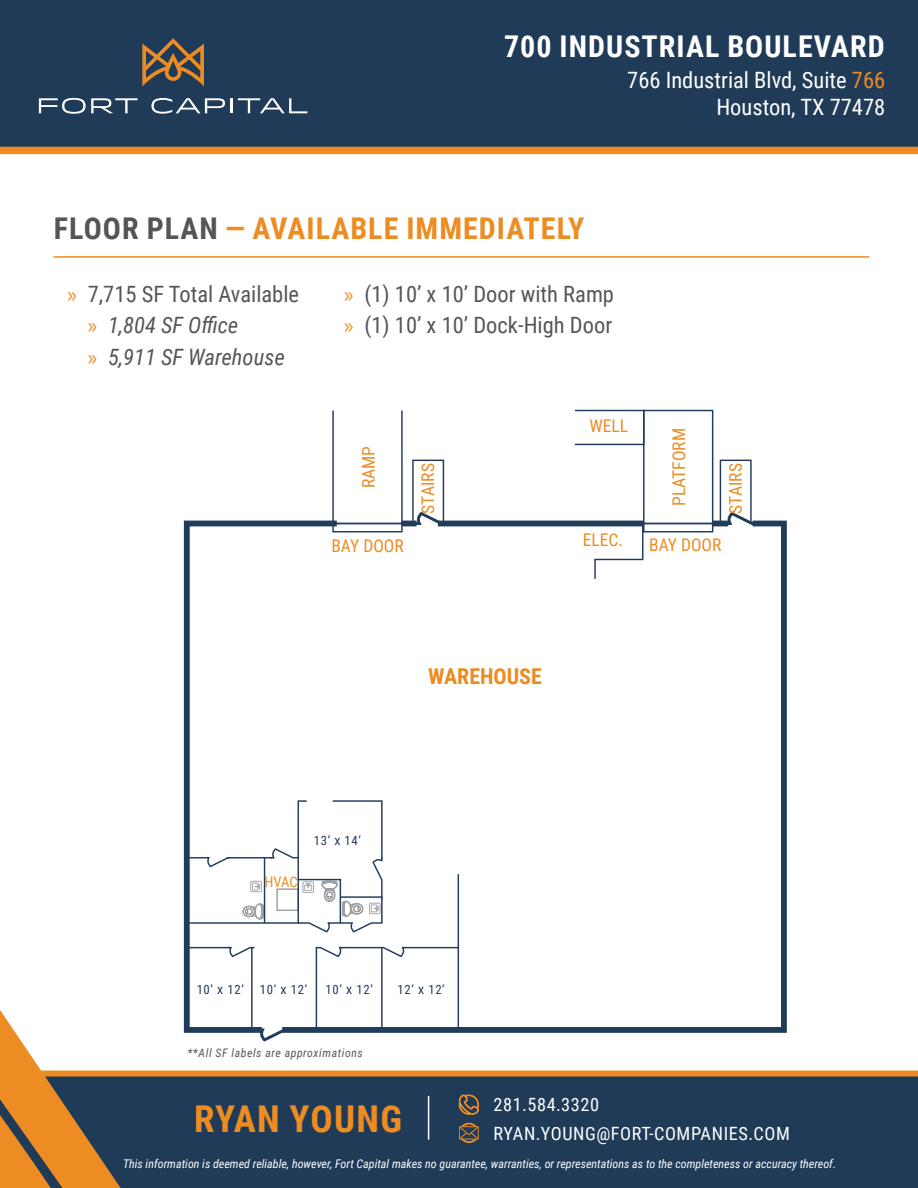
<style>
.page{position:relative;width:918px;height:1188px;background:#fff}
.page>*{position:absolute;margin:0;border:0;box-sizing:border-box;transform-origin:0 0}
.t1{font:700 37.05px "Roboto Condensed";letter-spacing:.035em;color:#ec8c22}
.t2{font:700 30px "Roboto Condensed";letter-spacing:.035em;color:#ec8c22}
.t3{font:700 30px "Roboto Condensed";letter-spacing:.035em;color:#fff}
.t4{font:22.5px "Roboto Condensed";color:#535659}
.t5{font:22.5px "Roboto Condensed";color:#fff}
.t6{font:italic 22.5px "Roboto Condensed";color:#535659}
.t7{font:700 21.9px "Roboto Condensed";color:#eb8c23}
.t8{font:18.3px "Roboto Condensed";letter-spacing:.035em;color:#fff}
.t9{font:17.55px "Roboto Condensed";color:#eb8c23}
.t10{font:14.55px "Roboto Condensed";color:#eb8c23}
.t11{font:12.75px "Roboto Condensed";letter-spacing:.05em;color:#213c5a}
.t12{font:italic 12px "Roboto Condensed";color:#fff}
.t13{font:italic 11.7px "Roboto Condensed";letter-spacing:.05em;color:#54565a}
.s1{color:#ec8c22}
.s2{color:#535659}
.s3{font-family:"Myriad Pro";color:#ec8c22}
.s4{font-family:"Myriad Pro";font-style:normal;color:#ec8c22}
</style>
<div class="page">
<svg style="left:727px;top:514px;width:17px;height:4px"></svg>
<svg style="left:417px;top:514px;width:28px;height:4px"></svg>
<svg style="left:343px;top:518px;width:444px;height:515px"></svg>
<div style="left:713px;top:521px;width:15px;height:5px;background:#213c5a"></div>
<div style="left:438px;top:521px;width:206px;height:5px;background:#213c5a"></div>
<div style="left:402px;top:521px;width:15px;height:5px;background:#213c5a"></div>
<svg style="left:183px;top:520px;width:160px;height:513px"></svg>
<div style="left:332px;top:410px;width:71px;height:114px;border:1px solid #213c5a"></div>
<div style="left:643px;top:410px;width:70px;height:114px;border:1px solid #213c5a"></div>
<div style="left:412px;top:460px;width:32px;height:64px;border:1px solid #213c5a"></div>
<div style="left:720px;top:460px;width:32px;height:64px;border:1px solid #213c5a"></div>
<div style="left:574px;top:410px;width:71px;height:35px;border:1px solid #213c5a"></div>
<div style="left:643px;top:523px;width:70px;height:9px;border:1px solid #213c5a"></div>
<div style="left:332px;top:523px;width:71px;height:9px;border:1px solid #213c5a"></div>
<svg style="left:594px;top:522px;width:50px;height:58px"></svg>
<hr style="left:187px;top:947px;width:43px;height:1px;background:#213c5a">
<hr style="left:458px;top:874px;width:1px;height:74px;background:#213c5a">
<svg style="left:227px;top:946px;width:66px;height:96px"></svg>
<svg style="left:185px;top:800px;width:198px;height:134px"></svg>
<svg style="left:315px;top:946px;width:145px;height:85px"></svg>
<div style="left:0;top:0;width:918px;height:154px;background:#1f3b58"></div>
<svg style="left:142px;top:38px;width:62px;height:48px"></svg>
<svg style="left:39px;top:98px;width:99px;height:16px"></svg>
<svg style="left:151px;top:98px;width:74px;height:16px"></svg>
<hr style="left:230px;top:98px;width:3px;height:15px;background:#fff">
<svg style="left:238px;top:98px;width:69px;height:15px"></svg>
<hr style="left:53px;top:256px;width:816px;height:2px;background:#ec8c22">
<div style="left:121px;top:1071px;width:797px;height:117px;background:#1f3b58"></div>
<svg style="left:0;top:1010px;width:121px;height:178px"></svg>
<svg style="left:459px;top:1094px;width:21px;height:21px"></svg>
<svg style="left:459px;top:1123px;width:20px;height:20px"></svg>
<hr style="left:428px;top:1096px;width:1px;height:44px;background:#fff">
<p class="t3" style="left:504px;top:26px;width:382px">700 INDUSTRIAL BOULEVARD</p>
<p class="t5" style="left:627px;top:65px;width:260px">766 Industrial Blvd, Suite <span class="s1">766</span></p>
<p class="t5" style="left:716px;top:92px;width:170px">Houston, TX 77478</p>
<p class="t2" style="left:54px;top:207px;width:532px"><span class="s2">FLOOR PLAN</span> — AVAILABLE IMMEDIATELY</p>
<p class="t4" style="left:68px;top:278px;width:233px"><span class="s3">»</span> 7,715 SF Total Available</p>
<p class="t6" style="left:88px;top:309px;width:152px"><span class="s4">»</span> 1,804 SF Office</p>
<p class="t6" style="left:88px;top:341px;width:198px"><span class="s4">»</span> 5,911 SF Warehouse</p>
<p class="t4" style="left:344px;top:278px;width:271px"><span class="s3">»</span> (1) 10’ x 10’ Door with Ramp</p>
<p class="t4" style="left:344px;top:309px;width:270px"><span class="s3">»</span> (1) 10’ x 10’ Dock-High Door</p>
<p class="t9" style="left:356px;top:488px;width:44px;rotate:-90deg">RAMP</p>
<p class="t9" style="left:331px;top:533px;width:74px">BAY DOOR</p>
<p class="t9" style="left:416px;top:514px;width:52px;rotate:-90deg">STAIRS</p>
<p class="t9" style="left:590px;top:413px;width:40px">WELL</p>
<p class="t9" style="left:583px;top:527px;width:42px">ELEC.</p>
<p class="t9" style="left:667px;top:506px;width:79px;rotate:-90deg">PLATFORM</p>
<p class="t9" style="left:723px;top:514px;width:52px;rotate:-90deg">STAIRS</p>
<p class="t9" style="left:649px;top:533px;width:74px">BAY DOOR</p>
<p class="t7" style="left:428px;top:661px;width:115px">WAREHOUSE</p>
<p class="t10" style="left:265px;top:872px;width:35px">HVAC</p>
<p class="t11" style="left:314px;top:831px;width:49px">13’ X 14’</p>
<p class="t11" style="left:197px;top:980px;width:49px">10’ X 12’</p>
<p class="t11" style="left:260px;top:980px;width:49px">10’ X 12’</p>
<p class="t11" style="left:326px;top:980px;width:49px">10’ X 12’</p>
<p class="t13" style="left:187px;top:1044px;width:177px">**All SF labels are approximations</p>
<p class="t11" style="left:398px;top:980px;width:49px">12’ X 12’</p>
<p class="t8" style="left:494px;top:1092px;width:107px">281.584.3320</p>
<p class="t8" style="left:494px;top:1120px;width:298px">RYAN.YOUNG@FORT-COMPANIES.COM</p>
<p class="t1" style="left:194px;top:1092px;width:209px">RYAN YOUNG</p>
<p class="t12" style="left:123px;top:1156px;width:715px">This information is deemed reliable, however, Fort Capital makes no guarantee, warranties, or representations as to the completeness or accuracy thereof.</p>
</div>
